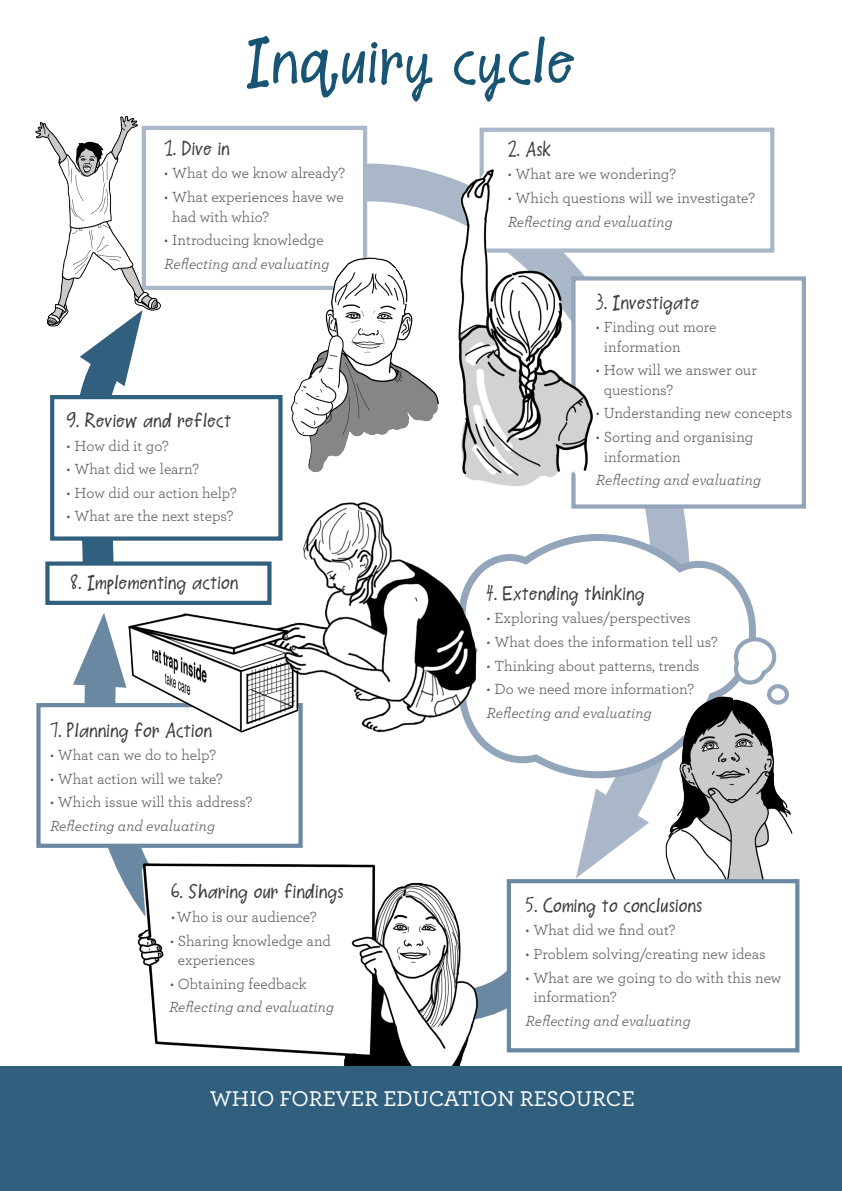
<style>
.page{position:relative;width:842px;height:1191px;background:#fff}
.page>*{position:absolute;margin:0;border:0;box-sizing:border-box;transform-origin:0 0}
.t1{font:55px "Salli Scribbles";color:#185575}
.t2{font:500 22.4px "Archer";color:#fff}
.t3{font:16.8px "Salli Scribbles";color:#3e3e3f}
.t4{font:15.4px/19.6px "Archer";color:#57585a}
.BODY_TEXT{font:italic 15.4px "Archer";color:#57585a}
</style>
<div class="page">
<svg style="left:73px;top:615px;width:30px;height:72px"></svg>
<img style="left:108px;top:848px;width:411px;height:218px">
<svg style="left:67px;top:338px;width:66px;height:223px"></svg>
<svg style="left:133px;top:145px;width:576px;height:736px"></svg>
<svg style="left:576px;top:788px;width:49px;height:90px"></svg>
<div style="left:142px;top:126px;width:225px;height:164px;background:#fff;border:4px solid #a9b7c9"></div>
<div style="left:480px;top:128px;width:294px;height:125px;background:#fff;border:4px solid #a9b7c9"></div>
<div style="left:571px;top:276px;width:235px;height:232px;background:#fff;border:4px solid #93a5bb"></div>
<div style="left:45px;top:561px;width:227px;height:44px;background:#fff;border:4px solid #31607f"></div>
<div style="left:50px;top:395px;width:233px;height:145px;background:#fff;border:4px solid #31607f"></div>
<svg style="left:511px;top:530px;width:245px;height:251px"></svg>
<svg style="left:732px;top:635px;width:45px;height:40px"></svg>
<img style="left:625px;top:675px;width:175px;height:242px">
<img style="left:274px;top:255px;width:141px;height:201px">
<img style="left:35px;top:115px;width:146px;height:223px">
<img style="left:415px;top:133px;width:229px;height:392px">
<div style="left:36px;top:703px;width:267px;height:145px;background:#fff;border:4px solid #6a88a2"></div>
<div style="left:507px;top:879px;width:292px;height:173px;background:#fff;border:4px solid #6a88a2"></div>
<img style="left:103px;top:456px;width:408px;height:328px">
<div style="left:0;top:1066px;width:842px;height:125px;background:#31607f"></div>
<p class="t1" style="left:245px;top:13px;width:332px">Inquiry cycle</p>
<p class="t3" style="left:164px;top:133px;width:67px">1. Dive in</p>
<p class="t4" style="left:164px;top:163px;width:182px">• What do we know already?</p>
<p class="t4" style="left:172px;top:186px;width:173px;text-indent:-8px">• What experiences have we had with whio?</p>
<p class="t4" style="left:164px;top:229px;width:161px">• Introducing knowledge</p>
<p class="BODY_TEXT" style="left:164px;top:252px;width:167px">Reflecting and evaluating</p>
<p class="t3" style="left:67px;top:406px;width:166px">9. Review and reflect</p>
<p class="t4" style="left:67px;top:435px;width:104px">• How did it go?</p>
<p class="t4" style="left:67px;top:459px;width:134px">• What did we learn?</p>
<p class="t4" style="left:67px;top:482px;width:172px">• How did our action help?</p>
<p class="t4" style="left:67px;top:506px;width:168px">• What are the next steps?</p>
<p class="t3" style="left:71px;top:568px;width:169px">8. Implementing action</p>
<p class="t3" style="left:50px;top:715px;width:164px">7. Planning for Action</p>
<p class="t4" style="left:50px;top:744px;width:167px">• What can we do to help?</p>
<p class="t4" style="left:50px;top:768px;width:174px">• What action will we take?</p>
<p class="t4" style="left:50px;top:791px;width:204px">• Which issue will this address?</p>
<p class="BODY_TEXT" style="left:50px;top:815px;width:167px">Reflecting and evaluating</p>
<p class="t3" style="left:171px;top:877px;width:174px">6. Sharing our findings</p>
<p class="t4" style="left:171px;top:906px;width:147px">•Who is our audience?</p>
<p class="t4" style="left:178px;top:930px;width:154px;text-indent:-8px">• Sharing knowledge and experiences</p>
<p class="t4" style="left:170px;top:973px;width:138px">• Obtaining feedback</p>
<p class="BODY_TEXT" style="left:169px;top:996px;width:167px">Reflecting and evaluating</p>
<p class="t3" style="left:508px;top:134px;width:45px">2. Ask</p>
<p class="t4" style="left:508px;top:164px;width:170px">• What are we wondering?</p>
<p class="t4" style="left:508px;top:187px;width:249px">• Which questions will we investigate?</p>
<p class="BODY_TEXT" style="left:508px;top:210px;width:167px">Reflecting and evaluating</p>
<p class="t3" style="left:596px;top:287px;width:105px">3. Investigate</p>
<p class="t4" style="left:604px;top:316px;width:114px;text-indent:-8px">• Finding out more information</p>
<p class="t4" style="left:604px;top:360px;width:154px;text-indent:-8px">• How will we answer our questions?</p>
<p class="t4" style="left:596px;top:403px;width:198px">• Understanding new concepts</p>
<p class="t4" style="left:604px;top:426px;width:151px;text-indent:-8px">• Sorting and organising information</p>
<p class="BODY_TEXT" style="left:596px;top:469px;width:167px">Reflecting and evaluating</p>
<p class="t3" style="left:487px;top:578px;width:160px">4. Extending thinking</p>
<p class="t4" style="left:487px;top:608px;width:206px">• Exploring values/perspectives</p>
<p class="t4" style="left:487px;top:631px;width:233px">• What does the information tell us?</p>
<p class="t4" style="left:487px;top:655px;width:214px">• Thinking about patterns, trends</p>
<p class="t4" style="left:487px;top:678px;width:209px">• Do we need more information?</p>
<p class="BODY_TEXT" style="left:487px;top:701px;width:167px">Reflecting and evaluating</p>
<p class="t3" style="left:526px;top:890px;width:178px">5. Coming to conclusions</p>
<p class="t4" style="left:526px;top:919px;width:151px">• What did we find out?</p>
<p class="t4" style="left:526px;top:943px;width:241px">• Problem solving/creating new ideas</p>
<p class="t4" style="left:533px;top:967px;width:249px;text-indent:-8px">• What are we going to do with this new information?</p>
<p class="BODY_TEXT" style="left:526px;top:1009px;width:167px">Reflecting and evaluating</p>
<p class="t2" style="left:210px;top:1082px;width:427px">WHIO FOREVER EDUCATION RESOURCE</p>
</div>
